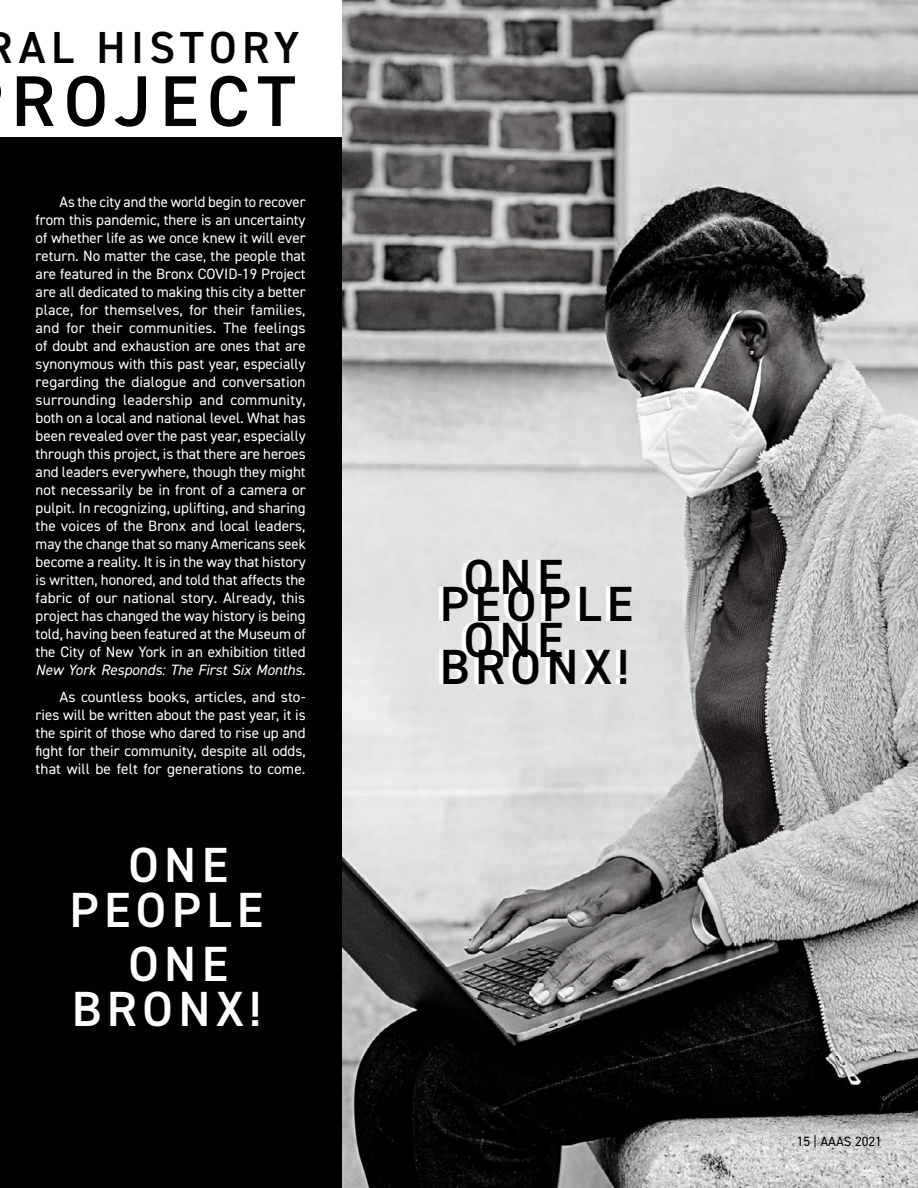
<style>
.page{position:relative;width:918px;height:1188px;background:#fff}
.page>*{position:absolute;margin:0;border:0;box-sizing:border-box;transform-origin:0 0}
.t1{font:600 72px "DIN2014";letter-spacing:.12em;color:#000101}
.t2{font:600 49.5px/45px "DIN2014";letter-spacing:.11em;color:#fff;text-align:center}
.t3{font:600 49.5px/36px "DIN2014";letter-spacing:.11em;color:#000101}
.t4{font:600 45px "DIN2014";letter-spacing:.12em;color:#000101}
.t5{font:15px/18px "DIN2014";color:#fff;text-align:justify}
.t6{font:italic 15px "DIN2014";color:#fff}
.t7{font:13.5px "DIN2014";color:#000}
</style>
<div class="page">
<div style="left:0;top:137px;width:354px;height:1051px;background:#000101"></div>
<img style="left:342px;top:0;width:576px;height:1188px">
<h3 class="t4" style="left:-14px;top:18px;width:315px">RAL HISTORY</h3>
<h1 class="t1" style="left:11px;top:53px;width:286px">ROJECT</h1>
<p class="t5" style="left:36px;top:193px;width:272px;text-indent:24px">As the city and the world begin to recover from this pandemic, there is an uncertainty of whether life as we once knew it will ever return. No matter the case, the people that are featured in the Bronx COVID-19 Project are all dedicated to making this city a better place, for themselves, for their families, and for their communities. The feelings of doubt and exhaustion are ones that are synonymous with this past year, especially regarding the dialogue and conversation surrounding leadership and community, both on a local and national level. What has been revealed over the past year, especially through this project, is that there are heroes and leaders everywhere, though they might not necessarily be in front of a camera or pulpit. In recognizing, uplifting, and sharing the voices of the Bronx and local leaders, may the change that so many Americans seek become a reality. It is in the way that history is written, honored, and told that affects the fabric of our national story. Already, this project has changed the way history is being told, having been featured at the Museum of the City of New York in an exhibition titled</p>
<p class="t6" style="left:36px;top:660px;width:271px">New York Responds: The First Six Months.</p>
<p class="t5" style="left:36px;top:688px;width:272px;text-indent:24px">As countless books, articles, and sto&shy;ries will be written about the past year, it is the spirit of those who dared to rise up and fight for their community, despite all odds, that will be felt for generations to come.</p>
<h2 class="t2" style="left:70px;top:841px;width:195px">ONE<br>PEOPLE</h2>
<h2 class="t2" style="left:72px;top:940px;width:191px">ONE<br>BRONX!</h2>
<h2 class="t3" style="left:464px;top:558px;width:101px">ONE</h2>
<h2 class="t3" style="left:464px;top:585px;width:171px;text-indent:-24px">PEOPLE<br>ONE</h2>
<h2 class="t3" style="left:440px;top:648px;width:191px">BRONX!</h2>
<p class="t7" style="left:797px;top:1133px;width:87px">15 | AAAS 2021</p>
</div>
